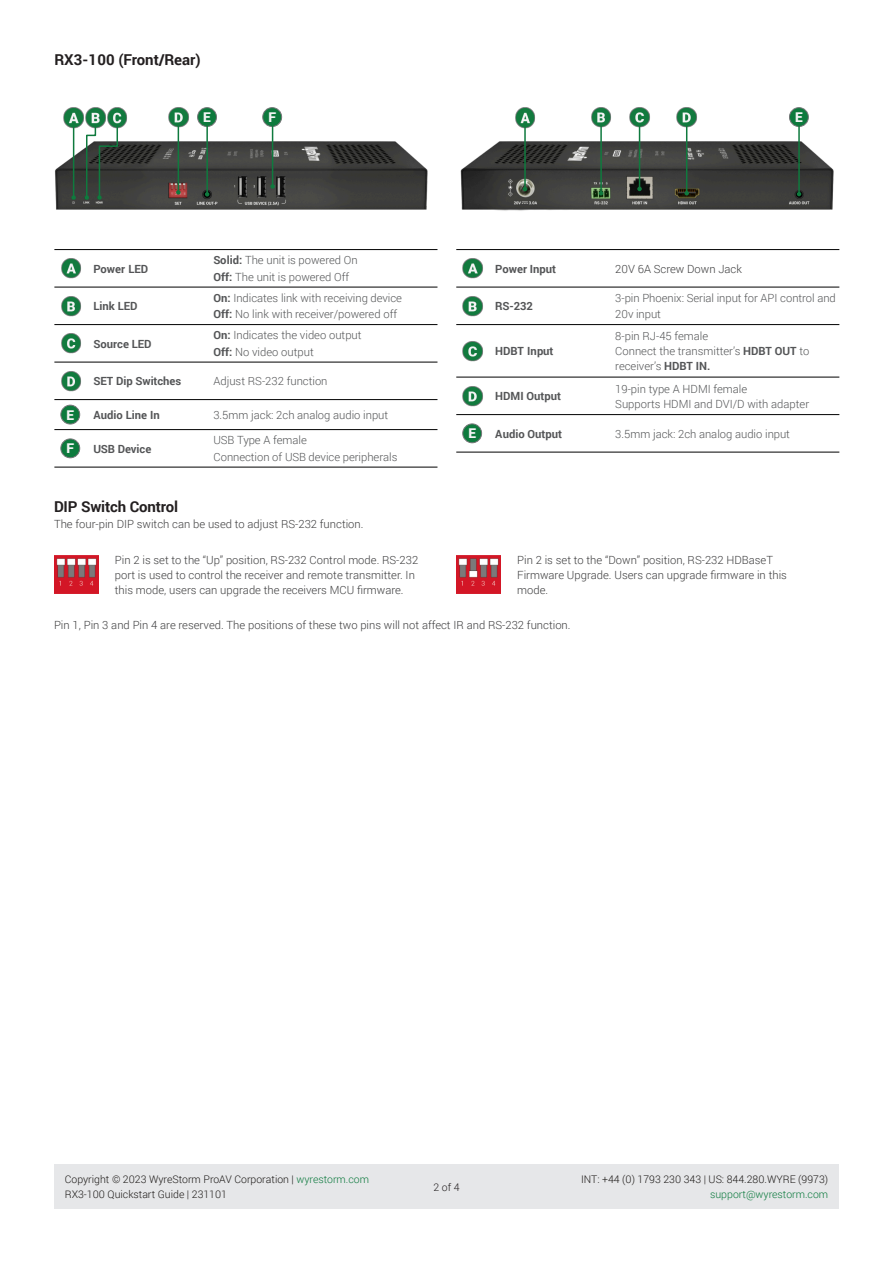
<style>
.page{position:relative;width:893px;height:1263px;background:#fff}
.page>*{position:absolute;margin:0;border:0;box-sizing:border-box;transform-origin:0 0}
.t1{font:700 15px "Roboto";letter-spacing:-.01em;color:#231f20}
.t2{font:900 13.5px "Roboto";color:#f3f4f5}
.t3{font:300 11.25px/16.5px "Roboto";color:#545557}
.t4{font:300 11.25px/15px "Roboto";color:#3e3e3f}
.t5{font:700 11.25px "Roboto";color:#545557}
.t6{font:300 10.5px/15px "Roboto";color:#1d1a18}
.t7{font:300 10.5px "Roboto";color:#0b7a3d}
.t8{font:300 10.5px "Roboto";color:#231f20}
.s1{font-weight:700}
.s2{color:#0c793d}
</style>
<div class="page">
<div style="left:54px;top:1164px;width:785px;height:45px;background:#e6e7e9"></div>
<hr style="left:54px;top:362px;width:383px;height:1px;background:#000">
<hr style="left:54px;top:399px;width:383px;height:1px;background:#000">
<hr style="left:54px;top:429px;width:383px;height:1px;background:#000">
<hr style="left:54px;top:467px;width:383px;height:1px;background:#000">
<img style="left:61px;top:345px;width:20px;height:9px">
<img style="left:61px;top:371px;width:20px;height:20px">
<div style="left:60px;top:405px;width:20px;height:19px;background:#0d7a3d;border:1px solid #747577;border-radius:50%"></div>
<div style="left:60px;top:438px;width:20px;height:20px;background:#0d7a3d;border:1px solid #747577;border-radius:50%"></div>
<hr style="left:456px;top:377px;width:383px;height:1px;background:#000">
<hr style="left:456px;top:414px;width:383px;height:1px;background:#000">
<hr style="left:456px;top:452px;width:383px;height:1px;background:#000">
<img style="left:462px;top:345px;width:21px;height:16px">
<img style="left:462px;top:386px;width:21px;height:20px">
<div style="left:462px;top:423px;width:20px;height:20px;background:#0d7a3d;border:1px solid #747577;border-radius:50%"></div>
<img style="left:54px;top:107px;width:297px;height:238px">
<img style="left:351px;top:107px;width:489px;height:238px">
<img style="left:514px;top:107px;width:22px;height:21px">
<svg style="left:523px;top:187px;width:4px;height:4px"></svg>
<hr style="left:524px;top:125px;width:2px;height:63px;background:#0f7a3e">
<svg style="left:637px;top:187px;width:5px;height:4px"></svg>
<hr style="left:639px;top:125px;width:1px;height:63px;background:#0f7a3e">
<svg style="left:599px;top:191px;width:4px;height:5px"></svg>
<hr style="left:600px;top:125px;width:2px;height:67px;background:#0f7a3e">
<svg style="left:684px;top:191px;width:5px;height:5px"></svg>
<hr style="left:686px;top:125px;width:1px;height:67px;background:#0f7a3e">
<svg style="left:797px;top:192px;width:4px;height:4px"></svg>
<hr style="left:798px;top:124px;width:2px;height:69px;background:#0f7a3e">
<img style="left:63px;top:107px;width:65px;height:21px">
<img style="left:167px;top:107px;width:22px;height:20px">
<div style="left:197px;top:107px;width:20px;height:20px;background:#0d7a3d;border:1px solid #747577;border-radius:50%"></div>
<div style="left:262px;top:107px;width:20px;height:20px;background:#0d7a3d;border:1px solid #747577;border-radius:50%"></div>
<svg style="left:176px;top:190px;width:5px;height:5px"></svg>
<hr style="left:178px;top:125px;width:1px;height:66px;background:#0f7a3e">
<svg style="left:71px;top:195px;width:5px;height:5px"></svg>
<hr style="left:73px;top:125px;width:1px;height:71px;background:#0f7a3e">
<svg style="left:84px;top:124px;width:35px;height:76px"></svg>
<svg style="left:270px;top:184px;width:5px;height:5px"></svg>
<hr style="left:272px;top:124px;width:1px;height:61px;background:#0f7a3e">
<svg style="left:205px;top:192px;width:4px;height:5px"></svg>
<hr style="left:206px;top:125px;width:2px;height:68px;background:#0f7a3e">
<img style="left:456px;top:555px;width:45px;height:38px">
<img style="left:54px;top:555px;width:45px;height:38px">
<h1 class="t1" style="left:54px;top:50px;width:148px">RX3-100 (Front/Rear)</h1>
<p class="t2" style="left:203px;top:108px;width:9px">E</p>
<p class="t2" style="left:268px;top:108px;width:9px">F</p>
<p class="t2" style="left:67px;top:405px;width:9px">E</p>
<p class="t2" style="left:67px;top:439px;width:9px">F</p>
<p class="t5" style="left:93px;top:261px;width:56px">Power LED</p>
<p class="t3" style="left:213px;top:252px;width:146px"><span class="s1">Solid:</span> The unit is powered On<br><span class="s1">Off:</span> The unit is powered Off</p>
<p class="t5" style="left:93px;top:298px;width:46px">Link LED</p>
<p class="t3" style="left:213px;top:289px;width:190px"><span class="s1">On:</span> Indicates link with receiving device<br><span class="s1">Off:</span> No link with receiver/powered off</p>
<p class="t5" style="left:93px;top:336px;width:60px">Source LED</p>
<p class="t3" style="left:213px;top:327px;width:150px"><span class="s1">On:</span> Indicates the video output<br><span class="s1">Off:</span> No video output</p>
<p class="t5" style="left:93px;top:373px;width:89px">SET Dip Switches</p>
<p class="t3" style="left:213px;top:372px;width:116px">Adjust RS-232 function</p>
<p class="t5" style="left:93px;top:407px;width:68px">Audio Line In</p>
<p class="t3" style="left:213px;top:406px;width:176px">3.5mm jack: 2ch analog audio input</p>
<p class="t5" style="left:93px;top:441px;width:59px">USB Device</p>
<p class="t3" style="left:213px;top:432px;width:186px">USB Type A female<br>Connection of USB device peripherals</p>
<p class="t2" style="left:795px;top:108px;width:9px">E</p>
<p class="t5" style="left:495px;top:261px;width:62px">Power Input</p>
<p class="t4" style="left:615px;top:261px;width:128px">20V 6A Screw Down Jack</p>
<p class="t5" style="left:495px;top:298px;width:39px">RS-232</p>
<p class="t3" style="left:615px;top:289px;width:222px">3-pin Phoenix: Serial input for API control and<br>20v input</p>
<p class="t5" style="left:495px;top:343px;width:60px">HDBT Input</p>
<p class="t3" style="left:615px;top:328px;width:196px;line-height:15px">8-pin RJ-45 female<br>Connect the transmitter’s <span class="s1">HDBT OUT</span> to receiver’s <span class="s1">HDBT IN.</span></p>
<p class="t5" style="left:495px;top:388px;width:67px">HDMI Output</p>
<p class="t3" style="left:615px;top:381px;width:195px;line-height:15px">19-pin type A HDMI female<br>Supports HDMI and DVI/D with adapter</p>
<p class="t2" style="left:468px;top:424px;width:9px">E</p>
<p class="t5" style="left:495px;top:426px;width:68px">Audio Output</p>
<p class="t3" style="left:615px;top:425px;width:176px">3.5mm jack: 2ch analog audio input</p>
<h1 class="t1" style="left:54px;top:496px;width:126px">DIP Switch Control</h1>
<p class="t4" style="left:54px;top:516px;width:311px">The four-pin DIP switch can be used to adjust RS-232 function.</p>
<p class="t4" style="left:115px;top:552px;width:305px">Pin 2 is set to the “Up” position, RS-232 Control mode. RS-232 port is used to control the receiver and remote transmitter. In this mode, users can upgrade the receivers MCU firmware.</p>
<p class="t4" style="left:517px;top:552px;width:271px">Pin 2 is set to the “Down” position, RS-232 HDBaseT<br>Firmware Upgrade. Users can upgrade firmware in this mode.</p>
<p class="t4" style="left:54px;top:617px;width:518px">Pin 1, Pin 3 and Pin 4 are reserved. The positions of these two pins will not affect IR and RS-232 function.</p>
<p class="t6" style="left:65px;top:1172px;width:306px">Copyright © 2023 WyreStorm ProAV Corporation | <span class="s2">wyrestorm.com<br></span>RX3-100 Quickstart Guide | 231101</p>
<p class="t6" style="left:581px;top:1172px;width:249px">INT: +44 (0) 1793 230 343 | US: 844.280.WYRE (9973)</p>
<p class="t8" style="left:433px;top:1180px;width:28px">2 of 4</p>
<p class="t7" style="left:710px;top:1187px;width:120px">support@wyrestorm.com</p>
</div>
